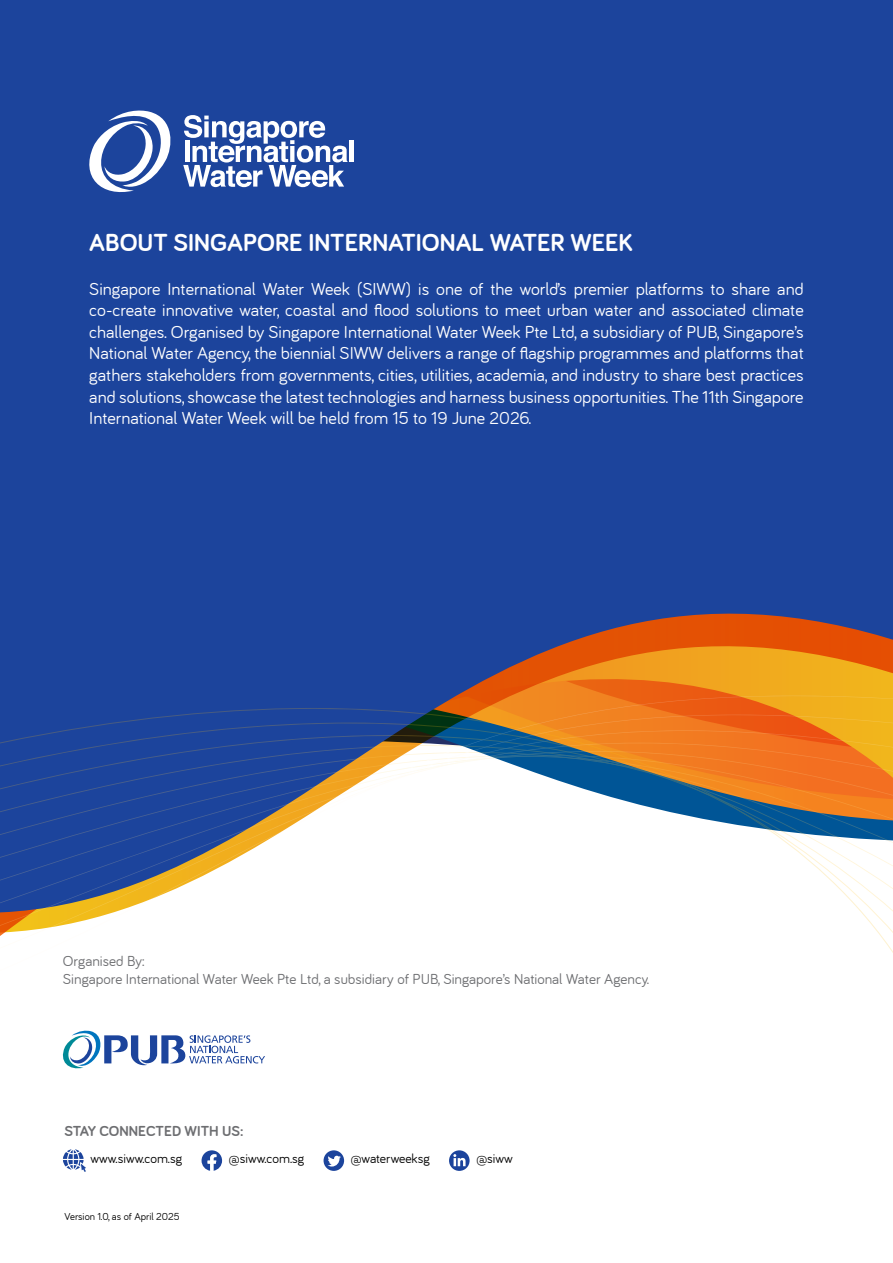
<style>
.page{position:relative;width:893px;height:1263px;background:#fff}
.page>*{position:absolute;margin:0;border:0;box-sizing:border-box;transform-origin:0 0}
.t1{font:700 25.5px "Bariol";color:#fff}
.t2{font:18px/21.6px "Bariol";color:#fff;text-align:justify}
.t3{font:15px/18px "Bariol";color:#6d6e71}
.t4{font:700 15px "Bariol";color:#6d6e71}
.t5{font:13.5px "Bariol";color:#000}
.t6{font:10.5px "Bariol";color:#000}
</style>
<div class="page">
<div style="left:0;top:0;width:893px;height:696px;background:#1c449c"></div>
<svg style="left:0;top:696px;width:893px;height:257px"></svg>
<svg style="left:80px;top:109px;width:95px;height:89px"></svg>
<hr style="left:350px;top:140px;width:4px;height:22px;background:#fff">
<svg style="left:183px;top:115px;width:165px;height:72px"></svg>
<svg style="left:62px;top:1030px;width:203px;height:39px"></svg>
<svg style="left:63px;top:1149px;width:23px;height:23px"></svg>
<svg style="left:202px;top:1150px;width:20px;height:21px"></svg>
<svg style="left:449px;top:1150px;width:21px;height:21px"></svg>
<svg style="left:453px;top:1154px;width:13px;height:12px"></svg>
<div style="left:324px;top:1150px;width:20px;height:21px;background:#1c449c;border-radius:50%"></div>
<svg style="left:328px;top:1156px;width:13px;height:10px"></svg>
<h1 class="t1" style="left:89px;top:228px;width:545px">ABOUT SINGAPORE INTERNATIONAL WATER WEEK</h1>
<p class="t2" style="left:89px;top:278px;width:716px">Singapore International Water Week (SIWW) is one of the world’s premier platforms to share and co-create innovative water, coastal and flood solutions to meet urban water and associated climate challenges. Organised by Singapore International Water Week Pte Ltd, a subsidiary of PUB, Singapore’s National Water Agency, the biennial SIWW delivers a range of flagship programmes and platforms that gathers stakeholders from governments, cities, utilities, academia, and industry to share best practices and solutions, showcase the latest technologies and harness business opportunities. The 11th Singapore International Water Week will be held from 15 to 19 June 2026.</p>
<p class="t3" style="left:63px;top:952px;width:588px">Organised By:<br>Singapore International Water Week Pte Ltd, a subsidiary of PUB, Singapore’s National Water Agency.</p>
<p class="t4" style="left:65px;top:1122px;width:180px">STAY CONNECTED WITH US:</p>
<p class="t5" style="left:91px;top:1151px;width:93px">www.siww.com.sg</p>
<p class="t5" style="left:229px;top:1151px;width:77px">@siww.com.sg</p>
<p class="t5" style="left:351px;top:1151px;width:80px">@waterweeksg</p>
<p class="t5" style="left:476px;top:1151px;width:38px">@siww</p>
<p class="t6" style="left:65px;top:1211px;width:116px">Version 1.0, as of April 2025</p>
</div>
